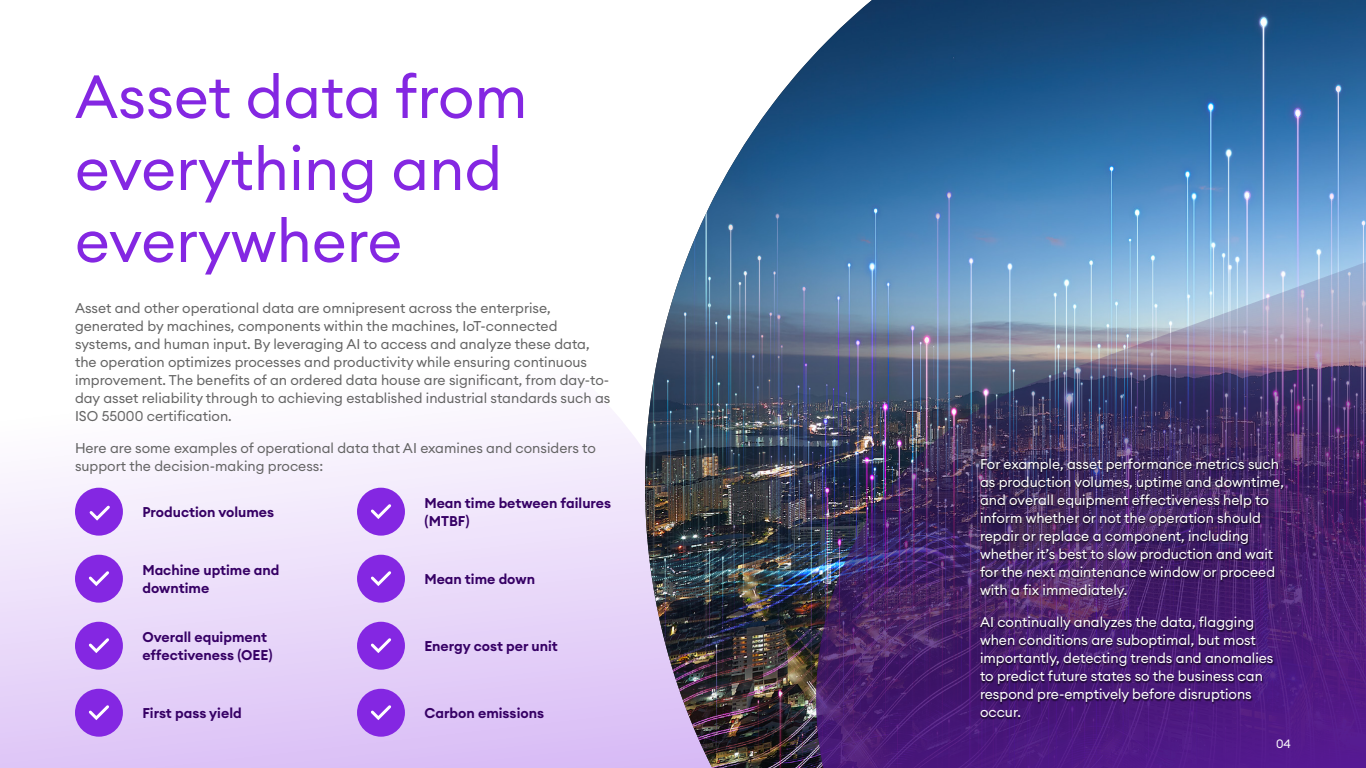
<style>
.page{position:relative;width:1366px;height:768px;background:#fff}
.page>*{position:absolute;margin:0;border:0;box-sizing:border-box;transform-origin:0 0}
.t1{font:60px/72px "Euclid Circular A";color:#8427e2}
.t2{font:14px/18px "Euclid Circular A";color:#656565}
.t3{font:14px/18px "Euclid Circular A";color:#fff}
.t4{font:600 14px/18px "Euclid Circular A";color:#360065}
.t5{font:12px "Euclid Circular A";color:#fff}
</style>
<div class="page">
<svg style="left:0;top:409px;width:645px;height:359px"></svg>
<img style="left:645px;top:0;width:721px;height:768px">
<img style="left:773px;top:182px;width:593px;height:586px">
<div style="left:75px;top:488px;width:48px;height:48px;background:#8427e2;border-radius:50%"></div>
<svg style="left:89px;top:505px;width:21px;height:16px"></svg>
<div style="left:75px;top:555px;width:48px;height:48px;background:#8427e2;border-radius:50%"></div>
<svg style="left:88px;top:571px;width:21px;height:15px"></svg>
<div style="left:75px;top:622px;width:48px;height:48px;background:#8427e2;border-radius:50%"></div>
<svg style="left:88px;top:638px;width:21px;height:15px"></svg>
<div style="left:75px;top:689px;width:48px;height:48px;background:#8427e2;border-radius:50%"></div>
<svg style="left:88px;top:705px;width:21px;height:15px"></svg>
<div style="left:357px;top:488px;width:48px;height:48px;background:#8427e2;border-radius:50%"></div>
<svg style="left:371px;top:504px;width:21px;height:15px"></svg>
<div style="left:357px;top:555px;width:48px;height:48px;background:#8427e2;border-radius:50%"></div>
<svg style="left:371px;top:571px;width:21px;height:15px"></svg>
<div style="left:357px;top:622px;width:48px;height:48px;background:#8427e2;border-radius:50%"></div>
<svg style="left:371px;top:638px;width:21px;height:15px"></svg>
<div style="left:357px;top:689px;width:48px;height:48px;background:#8427e2;border-radius:50%"></div>
<svg style="left:371px;top:705px;width:21px;height:15px"></svg>
<div style="left:979px;top:459px;width:306px;height:261px;background:#000;opacity:.75"></div>
<h1 class="t1" style="left:75px;top:60px;width:454px">Asset data from everything and everywhere</h1>
<p class="t2" style="left:75px;top:299px;width:537px">Asset and other operational data are omnipresent across the enterprise, generated by machines, components within the machines, IoT-connected systems, and human input. By leveraging AI to access and analyze these data, the operation optimizes processes and productivity while ensuring continuous improvement. The benefits of an ordered data house are significant, from day-to&shy;day asset reliability through to achieving established industrial standards such as ISO 55000 certification.</p>
<p class="t2" style="left:75px;top:439px;width:522px">Here are some examples of operational data that AI examines and considers to support the decision-making process:</p>
<p class="t4" style="left:142px;top:503px;width:133px">Production volumes</p>
<p class="t4" style="left:424px;top:494px;width:188px">Mean time between failures (MTBF)</p>
<p class="t4" style="left:142px;top:561px;width:139px">Machine uptime and downtime</p>
<p class="t4" style="left:142px;top:628px;width:132px">Overall equipment effectiveness (OEE)</p>
<p class="t4" style="left:142px;top:704px;width:101px">First pass yield</p>
<p class="t4" style="left:424px;top:570px;width:112px">Mean time down</p>
<p class="t4" style="left:424px;top:637px;width:135px">Energy cost per unit</p>
<p class="t4" style="left:424px;top:704px;width:121px">Carbon emissions</p>
<p class="t3" style="left:980px;top:455px;width:305px">For example, asset performance metrics such as production volumes, uptime and downtime, and overall equipment effectiveness help to inform whether or not the operation should repair or replace a component, including whether it’s best to slow production and wait for the next maintenance window or proceed with a fix immediately.</p>
<p class="t3" style="left:980px;top:613px;width:295px">AI continually analyzes the data, flagging when conditions are suboptimal, but most importantly, detecting trends and anomalies to predict future states so the business can respond pre-emptively before disruptions occur.</p>
<p class="t5" style="left:1276px;top:736px;width:16px">04</p>
</div>
